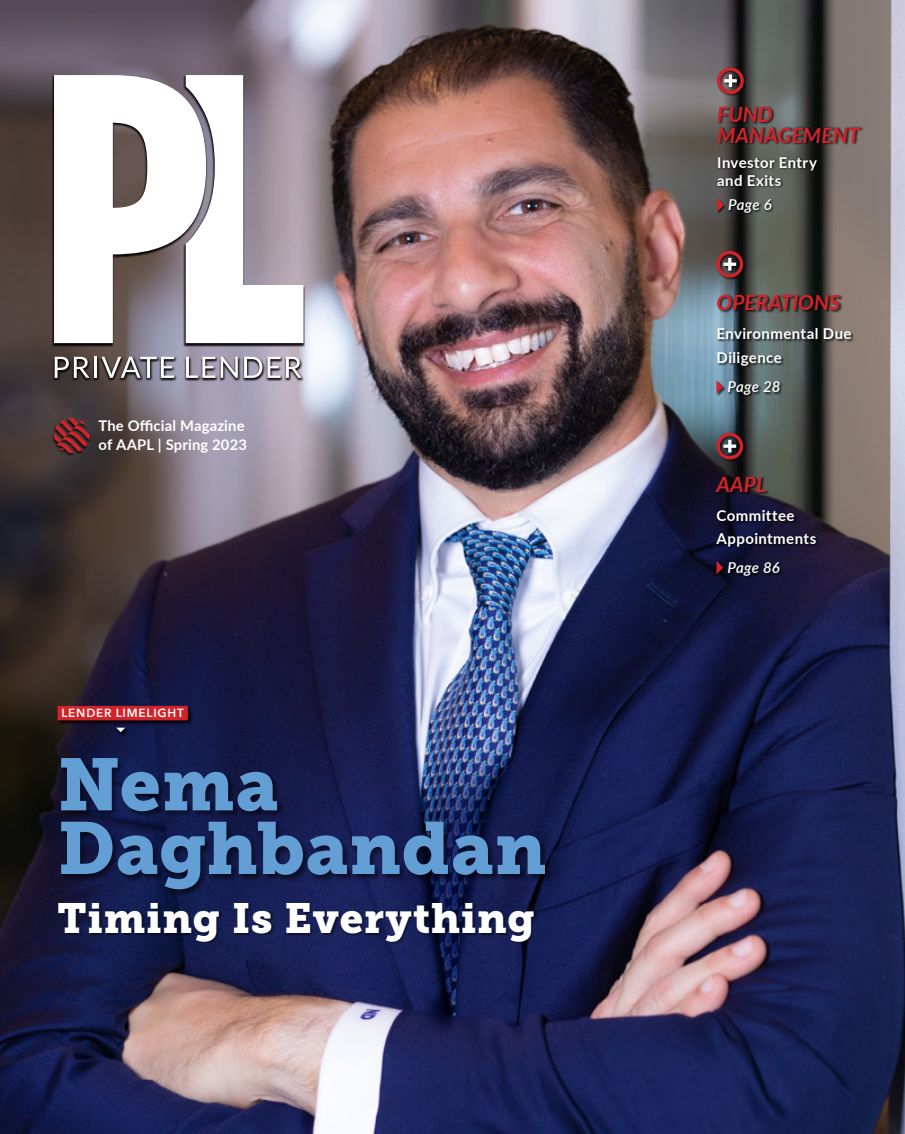
<style>
.page{position:relative;width:905px;height:1134px;background:#fff}
.page>*{position:absolute;margin:0;border:0;box-sizing:border-box;transform-origin:0 0}
.t1{font:73.2px/63.6px "Museo Slab 900";letter-spacing:.01em;color:#639fd5}
.t2{font:42px "Museo Slab 900";letter-spacing:.015em;color:#fff}
.t3{font:italic 700 21px/21px "Lato";color:#d2232a}
.t4{font:700 15px/18px "Lato";letter-spacing:.03em;color:#fff}
.t5{font:italic 600 15px "Lato";letter-spacing:.02em;color:#fff}
.t6{font:700 14.7px/19.2px "Lato";letter-spacing:.01em;color:#fff}
.t7{font:600 11.85px "Avenir Next";letter-spacing:.07em;color:#fff}
</style>
<div class="page">
<img style="left:0;top:0;width:904px;height:1134px">
<div style="left:53px;top:425px;width:15px;height:16px;background:#4a3d3b"></div>
<div style="left:52px;top:433px;width:11px;height:13px;background:#000;opacity:.75"></div>
<div style="left:60px;top:437px;width:23px;height:18px;background:#000;opacity:.75"></div>
<div style="left:55px;top:443px;width:20px;height:13px;background:#000;opacity:.75"></div>
<div style="left:57px;top:447px;width:9px;height:7px;background:#443a39"></div>
<svg style="left:54px;top:418px;width:36px;height:35px"></svg>
<div style="left:52px;top:75px;width:252px;height:306px;background:#000;opacity:.75"></div>
<div style="left:55px;top:356px;width:17px;height:25px;background:#000;opacity:.75"></div>
<div style="left:74px;top:356px;width:19px;height:25px;background:#000;opacity:.75"></div>
<svg style="left:55px;top:357px;width:34px;height:21px"></svg>
<div style="left:94px;top:356px;width:6px;height:25px;background:#000;opacity:.75"></div>
<hr style="left:94px;top:357px;width:3px;height:21px;background:#fff">
<div style="left:101px;top:356px;width:23px;height:25px;background:#000;opacity:.75"></div>
<div style="left:121px;top:356px;width:22px;height:25px;background:#000;opacity:.75"></div>
<div style="left:140px;top:356px;width:20px;height:25px;background:#000;opacity:.75"></div>
<div style="left:161px;top:356px;width:16px;height:25px;background:#000;opacity:.75"></div>
<svg style="left:101px;top:357px;width:73px;height:21px"></svg>
<div style="left:186px;top:356px;width:16px;height:25px;background:#000;opacity:.75"></div>
<div style="left:202px;top:356px;width:16px;height:25px;background:#000;opacity:.75"></div>
<svg style="left:186px;top:357px;width:29px;height:21px"></svg>
<div style="left:221px;top:356px;width:20px;height:25px;background:#000;opacity:.75"></div>
<svg style="left:221px;top:357px;width:17px;height:21px"></svg>
<div style="left:244px;top:356px;width:21px;height:25px;background:#000;opacity:.75"></div>
<div style="left:267px;top:356px;width:16px;height:25px;background:#000;opacity:.75"></div>
<svg style="left:244px;top:357px;width:36px;height:21px"></svg>
<div style="left:286px;top:356px;width:19px;height:25px;background:#000;opacity:.75"></div>
<svg style="left:286px;top:357px;width:15px;height:21px"></svg>
<div style="left:52px;top:75px;width:155px;height:271px;background:#000;opacity:.75"></div>
<div style="left:184px;top:75px;width:121px;height:271px;background:#000;opacity:.75"></div>
<svg style="left:54px;top:75px;width:249px;height:268px"></svg>
<div style="left:717px;top:67px;width:146px;height:148px;background:#000;opacity:.75"></div>
<div style="left:717px;top:68px;width:26px;height:26px;border:3px solid #d2232a;border-radius:50%"></div>
<svg style="left:724px;top:74px;width:12px;height:13px"></svg>
<svg style="left:717px;top:199px;width:6px;height:13px"></svg>
<div style="left:716px;top:251px;width:137px;height:146px;background:#000;opacity:.75"></div>
<div style="left:716px;top:251px;width:27px;height:27px;border:3px solid #d2232a;border-radius:50%"></div>
<svg style="left:723px;top:258px;width:13px;height:13px"></svg>
<svg style="left:716px;top:380px;width:7px;height:14px"></svg>
<div style="left:715px;top:433px;width:104px;height:145px;background:#000;opacity:.75"></div>
<div style="left:716px;top:433px;width:27px;height:27px;border:3px solid #d2232a;border-radius:50%"></div>
<svg style="left:723px;top:440px;width:13px;height:13px"></svg>
<svg style="left:716px;top:561px;width:7px;height:13px"></svg>
<div style="left:57px;top:706px;width:136px;height:31px;background:#000;opacity:.85"></div>
<div style="left:58px;top:706px;width:130px;height:14px;background:#d2232a"></div>
<div style="left:116px;top:727px;width:12px;height:8px;background:#000;opacity:.75"></div>
<svg style="left:116px;top:728px;width:9px;height:4px"></svg>
<div style="left:60px;top:758px;width:492px;height:139px;background:#000;opacity:.53"></div>
<div style="left:59px;top:902px;width:477px;height:42px;background:#000;opacity:.53"></div>
<p class="t6" style="left:98px;top:416px;width:150px">The Official Magazine of AAPL | Spring 2023</p>
<p class="t7" style="left:61px;top:703px;width:124px">LENDER LIMELIGHT</p>
<p class="t1" style="left:58px;top:754px;width:490px">Nema<br>Daghbandan</p>
<p class="t2" style="left:58px;top:894px;width:479px">Timing Is Everything</p>
<p class="t3" style="left:717px;top:103px;width:144px">FUND<br>MANAGEMENT</p>
<p class="t4" style="left:717px;top:153px;width:101px">Investor Entry and Exits</p>
<p class="t5" style="left:728px;top:194px;width:45px">Page 6</p>
<p class="t3" style="left:716px;top:291px;width:125px">OPERATIONS</p>
<p class="t4" style="left:716px;top:321px;width:137px;line-height:24px">Environmental Due<br>Diligence</p>
<p class="t5" style="left:727px;top:376px;width:55px">Page 28</p>
<p class="t3" style="left:716px;top:473px;width:51px">AAPL</p>
<p class="t4" style="left:716px;top:504px;width:101px;line-height:22.5px">Committee<br>Appointments</p>
<p class="t5" style="left:727px;top:556px;width:54px">Page 86</p>
</div>
